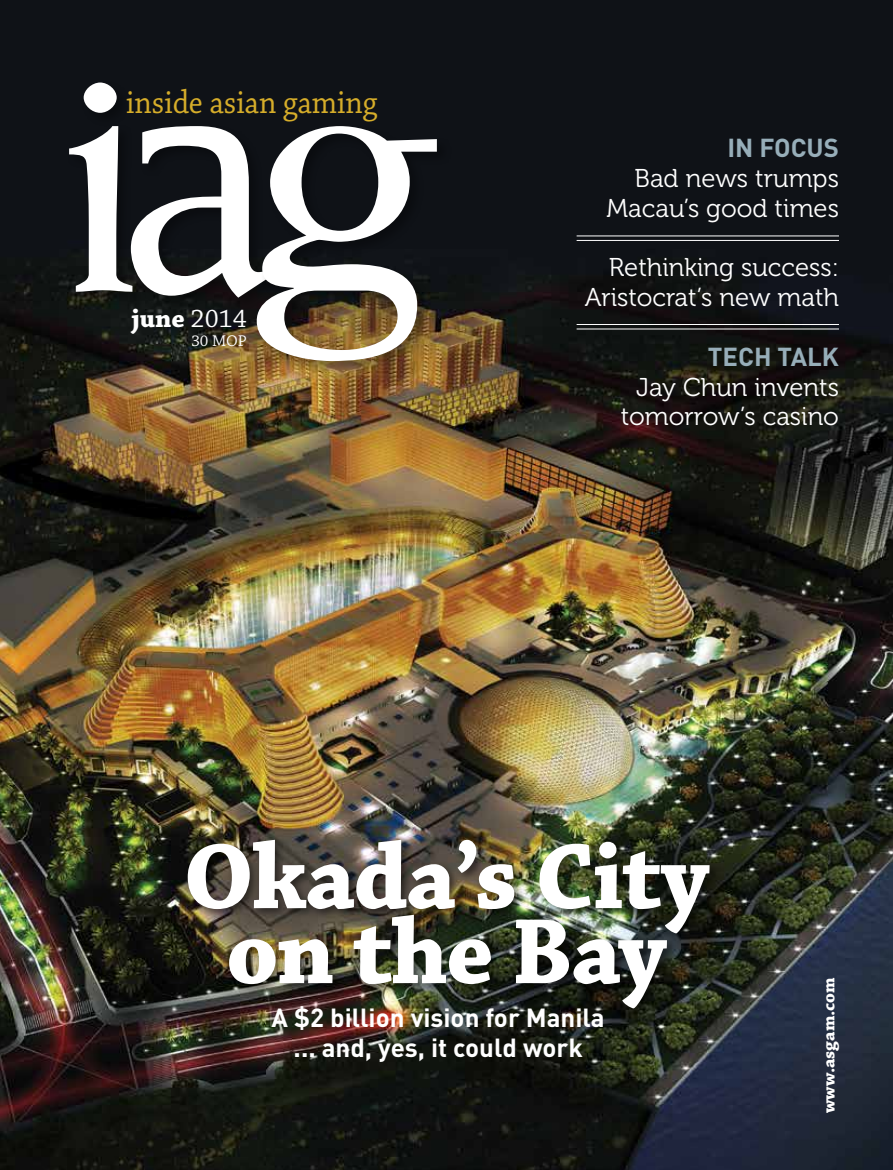
<style>
.page{position:relative;width:893px;height:1170px;background:#fff}
.page>*{position:absolute;margin:0;border:0;box-sizing:border-box;transform-origin:0 0}
.t1{font:700 97.5px/75px "Chaparral Pro";letter-spacing:-.02em;color:#fff;text-align:center}
.t2{font:34.65px "Chaparral Pro";color:#d6ad2a;scale:.9 1}
.t3{font:700 26.85px "Chaparral Pro";color:#fff}
.t4{font:700 25.95px/29.1px "DIN";color:#fff;text-align:center}
.t5{font:25.65px/29.7px "Museo 300";color:#fff;text-align:right}
.t6{font:700 25.65px "DIN";color:#97aeb9}
.t7{font:700 18px "Chaparral Pro";color:#fff}
.t8{font:16.35px "Chaparral Pro";color:#fff}
.s1{font-weight:400}
</style>
<div class="page">
<img style="left:0;top:0;width:893px;height:1169px">
<div style="left:67px;top:124px;width:80px;height:182px;background:#000;opacity:.32"></div>
<div style="left:81px;top:80px;width:50px;height:47px;background:#0e1116"></div>
<div style="left:84px;top:82px;width:33px;height:31px;background:#fff;border-radius:50%"></div>
<div style="left:128px;top:123px;width:158px;height:188px;background:#101213"></div>
<svg style="left:69px;top:126px;width:185px;height:172px"></svg>
<div style="left:254px;top:124px;width:197px;height:251px;background:#000;opacity:.32"></div>
<svg style="left:257px;top:126px;width:180px;height:235px"></svg>
<div style="left:184px;top:836px;width:537px;height:184px;background:#000;opacity:.55"></div>
<hr style="left:577px;top:329px;width:262px;height:1px;background:#fff">
<hr style="left:577px;top:324px;width:262px;height:1px;background:#fff">
<hr style="left:577px;top:240px;width:262px;height:1px;background:#fff">
<hr style="left:577px;top:236px;width:262px;height:1px;background:#fff">
<h2 class="t2" style="left:126px;top:83px;width:281px">inside asian gaming</h2>
<p class="t3" style="left:132px;top:303px;width:116px">june <span class="s1">2014</span></p>
<p class="t8" style="left:191px;top:332px;width:57px">30 MOP</p>
<p class="t6" style="left:727px;top:131px;width:113px">IN FOCUS</p>
<p class="t5" style="left:607px;top:164px;width:234px">Bad news trumps<br>Macau’s good times</p>
<p class="t5" style="left:585px;top:253px;width:256px">Rethinking success:<br>Aristocrat’s new math</p>
<p class="t6" style="left:708px;top:340px;width:133px">TECH TALK</p>
<p class="t5" style="left:621px;top:372px;width:220px;text-align:center">Jay Chun invents tomorrow’s casino</p>
<h1 class="t1" style="left:184px;top:843px;width:527px">Okada’s City on the Bay</h1>
<p class="t4" style="left:272px;top:1002px;width:335px">A $2 billion vision for Manila ... and, yes, it could work</p>
<p class="t7" style="left:818px;top:1112px;width:137px;rotate:-90deg">www.asgam.com</p>
</div>
